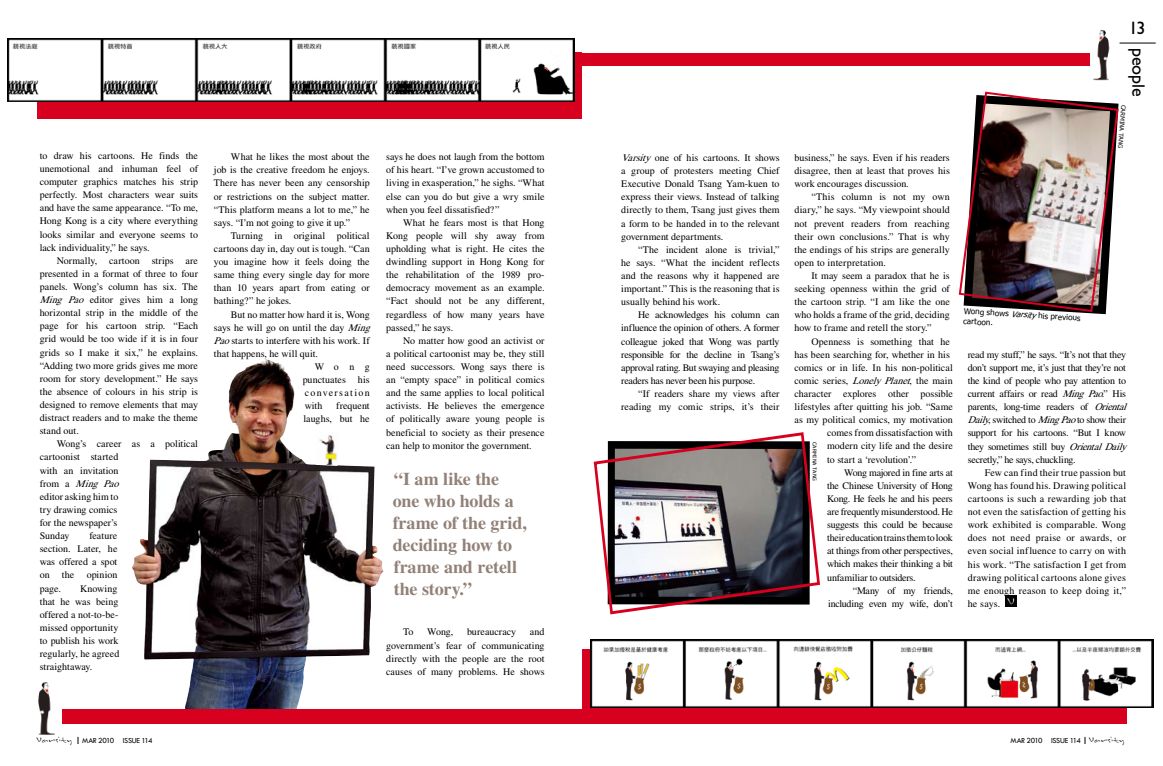
<style>
.page{position:relative;width:1163px;height:766px;background:#fff}
.page>*{position:absolute;margin:0;border:0;box-sizing:border-box;transform-origin:0 0}
.t1{font:700 18px/22px "Times";letter-spacing:-.01em;color:#928177}
.t2{font:18px "Gill Sans";color:#000}
.t3{font:10px/13.1px "Times";color:#000;text-align:justify}
.t4{font:10px/13.1px "Times";letter-spacing:-.025em;color:#000}
.t5{font:10px "Times";letter-spacing:-.02em;color:#000}
.t6{font:10px "Times";letter-spacing:-.03em;color:#000}
.t7{font:10px "Times";letter-spacing:.13em;color:#000}
.t8{font:8px "Tw Cen";letter-spacing:-.035em;color:#000}
.t9{font:8px/9.5px "Tahoma";color:#000}
.t10{font:6px "Tahoma";color:#000}
.t11{font:5px "Tahoma";letter-spacing:.015em;color:#000;scale:1.07 1}
.s1{font-style:italic}
.s2{font-family:"Inkburrow";font-size:10px}
</style>
<div class="page">
<hr style="left:1119px;top:43px;width:36px;height:1px;background:#000">
<img style="left:132px;top:358px;width:251px;height:351px">
<div style="left:582px;top:648px;width:543px;height:75px;background:#d7001e"></div>
<div style="left:37px;top:52px;width:544px;height:67px;background:#d7001e"></div>
<div style="left:581px;top:53px;width:514px;height:12px;background:#d7001e"></div>
<div style="left:62px;top:709px;width:530px;height:14px;background:#d7001e"></div>
<img style="left:958px;top:91px;width:161px;height:222px">
<img style="left:315px;top:431px;width:24px;height:35px">
<svg style="left:1005px;top:595px;width:11px;height:11px"></svg>
<img style="left:593px;top:432px;width:227px;height:183px">
<img style="left:8px;top:38px;width:566px;height:63px">
<img style="left:590px;top:639px;width:563px;height:68px">
<img style="left:38px;top:682px;width:17px;height:53px">
<img style="left:1090px;top:29px;width:20px;height:52px">
<h1 class="t2" style="left:1128px;top:17px;width:18px">13</h1>
<h1 class="t2" style="left:1148px;top:48px;width:51px;rotate:90deg">people</h1>
<p class="t3" style="left:40px;top:149px;width:160px">to draw his cartoons. He finds the unemotional and inhuman feel of computer graphics matches his strip perfectly. Most characters wear suits and have the same appearance. “To me, Hong Kong is a city where everything looks similar and everyone seems to lack individuality,” he says.</p>
<p class="t3" style="left:40px;top:254px;width:160px;text-indent:17px">Normally, cartoon strips are presented in a format of three to four panels. Wong’s column has six. The <span class="s1">Ming Pao</span> editor gives him a long horizontal strip in the middle of the page for his cartoon strip. “Each grid would be too wide if it is in four grids so I make it six,” he explains. “Adding two more grids gives me more room for story development.” He says the absence of colours in his strip is designed to remove elements that may distract readers and to make the theme stand out.</p>
<p class="t3" style="left:40px;top:437px;width:160px;text-align:left;text-indent:17px">Wong’s career as a political cartoonist started<br>with an invitation<br>f r o m a <span class="s1">Ming Pao<br></span>editor asking him to<br>try drawing comics<br>for the newspaper’s<br>Sunday</p>
<p class="t3" style="left:40px;top:529px;width:79px;text-indent:50px">feature section. Later, he was offered a spot on the opinion page.</p>
<p class="t3" style="left:40px;top:581px;width:81px;text-align:left;text-indent:40px">Knowing that he was being offered a not-to-be&shy;missed opportunity to publish his work regularly, he agreed straightaway.</p>
<p class="t3" style="left:214px;top:150px;width:157px;text-indent:17px">What he likes the most about the job is the creative freedom he enjoys.<br>There has never been any censorship or restrictions on the subject matter. “This platform means a lot to me,” he says. “I’m not going to give it up.”</p>
<p class="t3" style="left:214px;top:229px;width:157px;text-indent:17px">Turning in original political cartoons day in, day out is tough. “Can you imagine how it feels doing the same thing every single day for more than 10 years apart from eating or bathing?” he jokes.</p>
<p class="t3" style="left:231px;top:307px;width:140px">But no matter how hard it is, Wong</p>
<p class="t3" style="left:214px;top:320px;width:161px">says he will go on until the day <span class="s1">Ming</span></p>
<p class="t3" style="left:214px;top:334px;width:157px"><span class="s1">Pao</span>starts to interfere with his work. If</p>
<p class="t3" style="left:214px;top:347px;width:105px">that happens, he will quit.</p>
<p class="t3" style="left:314px;top:360px;width:56px">Wong</p>
<p class="t3" style="left:302px;top:373px;width:68px">punctuates his</p>
<p class="t7" style="left:304px;top:387px;width:66px">conversation</p>
<p class="t3" style="left:304px;top:399px;width:19px">with</p>
<p class="t3" style="left:303px;top:399px;width:68px;text-align:right">frequent<br>laughs, but he</p>
<p class="t3" style="left:386px;top:150px;width:160px">says he does not laugh from the bottom of his heart. “I’ve grown accustomed to living in exasperation,” he sighs. “What else can you do but give a wry smile when you feel dissatisfied?”</p>
<p class="t3" style="left:386px;top:216px;width:160px;text-indent:17px">What he fears most is that Hong Kong people will shy away from upholding what is right. He cites the dwindling support in Hong Kong for the rehabilitation of the 1989 pro&shy;democracy movement as an example. “Fact should not be any different, regardless of how many years have passed,” he says.</p>
<p class="t3" style="left:386px;top:334px;width:160px;text-indent:17px">No matter how good an activist or a political cartoonist may be, they still need successors. Wong says there is an “empty space” in political comics and the same applies to local political activists. He believes the emergence of politically aware young people is beneficial to society as their presence can help to monitor the government.</p>
<h1 class="t1" style="left:393px;top:467px;width:136px">“I am like the one who holds a frame of the grid, deciding how to frame and retell the story.”</h1>
<p class="t3" style="left:403px;top:625px;width:12px">To</p>
<p class="t3" style="left:427px;top:625px;width:27px">Wong,</p>
<p class="t3" style="left:467px;top:625px;width:51px">bureaucracy</p>
<p class="t3" style="left:386px;top:625px;width:160px;text-indent:144px">and government’s fear of communicating directly with the people are the root causes of many problems. He shows</p>
<p class="t3" style="left:621px;top:151px;width:160px"><span class="s1">Varsity</span>one of his cartoons. It shows a group of protesters meeting Chief Executive Donald Tsang Yam-kuen to express their views. Instead of talking directly to them, Tsang just gives them a form to be handed in to the relevant government departments.</p>
<p class="t3" style="left:621px;top:243px;width:160px;text-indent:17px">“The incident alone is trivial,” he says. “What the incident reflects and the reasons why it happened are important.” This is the reasoning that is usually behind his work.</p>
<p class="t3" style="left:621px;top:308px;width:160px;text-indent:17px">He acknowledges his column can influence the opinion of others. A former colleague joked that Wong was partly responsible for the decline in Tsang’s approval rating. But swaying and pleasing readers has never been his purpose.</p>
<p class="t3" style="left:621px;top:387px;width:160px;text-align:right">“If readers share my views after reading my comic strips, it’s their</p>
<p class="t3" style="left:794px;top:151px;width:157px">business,” he says. Even if his readers disagree, then at least that proves his work encourages discussion.</p>
<p class="t3" style="left:794px;top:190px;width:157px;text-indent:17px">“This column is not my own diary,” he says. “My viewpoint should not prevent readers from reaching their own conclusions.” That is why the endings of his strips are generally open to interpretation.</p>
<p class="t3" style="left:794px;top:269px;width:157px;text-indent:17px">It may seem a paradox that he is seeking openness within the grid of the cartoon strip. “I am like the one who holds a frame of the grid, deciding how to frame and retell the story.”</p>
<p class="t3" style="left:811px;top:334px;width:140px">Openness is something that he</p>
<p class="t3" style="left:794px;top:347px;width:157px">has been searching for, whether in his</p>
<p class="t3" style="left:794px;top:361px;width:160px">comics or in life. In his non-political</p>
<p class="t3" style="left:794px;top:374px;width:160px">comic series, <span class="s1">LonelyPlanet</span>, the main</p>
<p class="t3" style="left:794px;top:387px;width:160px">character explores other possible</p>
<p class="t3" style="left:794px;top:400px;width:160px">lifestyles after quitting his job. “Same</p>
<p class="t3" style="left:794px;top:413px;width:160px">as my political comics, my motivation</p>
<p class="t3" style="left:827px;top:426px;width:127px">comes from dissatisfaction with</p>
<p class="t3" style="left:827px;top:439px;width:127px">modern city life and the desire</p>
<p class="t3" style="left:827px;top:452px;width:91px">to start a ‘revolution’.”</p>
<p class="t5" style="left:844px;top:466px;width:110px">Wong majored in fine arts at</p>
<p class="t4" style="left:827px;top:478px;width:127px">the Chinese University of Hong</p>
<p class="t4" style="left:827px;top:492px;width:127px">Kong. He feels he and his peers</p>
<p class="t4" style="left:827px;top:505px;width:127px">are frequently misunderstood. He</p>
<p class="t4" style="left:827px;top:518px;width:127px">suggests this could be because</p>
<p class="t4" style="left:827px;top:531px;width:127px">their education trains them to look</p>
<p class="t4" style="left:827px;top:544px;width:127px">at things from other perspectives,</p>
<p class="t5" style="left:827px;top:558px;width:127px">which makes their thinking a bit</p>
<p class="t5" style="left:827px;top:571px;width:90px">unfamiliar to outsiders.</p>
<p class="t4" style="left:852px;top:583px;width:102px">“Many of my friends,</p>
<p class="t6" style="left:828px;top:597px;width:126px">including even my wife, don’t</p>
<p class="t11" style="left:817px;top:442px;width:38px;rotate:90deg">carmina tang</p>
<p class="t10" style="left:1127px;top:105px;width:45px;rotate:94deg">carmina tang</p>
<p class="t9" style="left:963px;top:306px;width:119px;rotate:3deg">Wong shows <span class="s1">Varsity</span> his previous cartoon.</p>
<p class="t4" style="left:967px;top:347px;width:164px">read my stuff,” he says. “It’s not that they don’t support me, it’s just that they’re not the kind of people who pay attention to current affairs or read <span class="s1">MingPao</span>.” His parents, long-time readers of <span class="s1">Oriental Daily</span>, switched to <span class="s1">MingPao</span>to show their support for his cartoons. “But I know they sometimes still buy <span class="s1">OrientalDaily </span>secretly,” he says, chuckling.</p>
<p class="t3" style="left:967px;top:465px;width:160px;text-indent:17px">Few can find their true passion but Wong has found his. Drawing political cartoons is such a rewarding job that not even the satisfaction of getting his work exhibited is comparable. Wong does not need praise or awards, or even social influence to carry on with his work. “The satisfaction I get from drawing political cartoons alone gives me enough reason to keep doing it,” he says.</p>
<p class="t8" style="left:37px;top:735px;width:117px"><span class="s2">Varsity</span> MAR 2010 ISSUE 114</p>
<p class="t8" style="left:1010px;top:735px;width:116px">MAR 2010 ISSUE 114 <span class="s2">Varsity</span></p>
</div>
